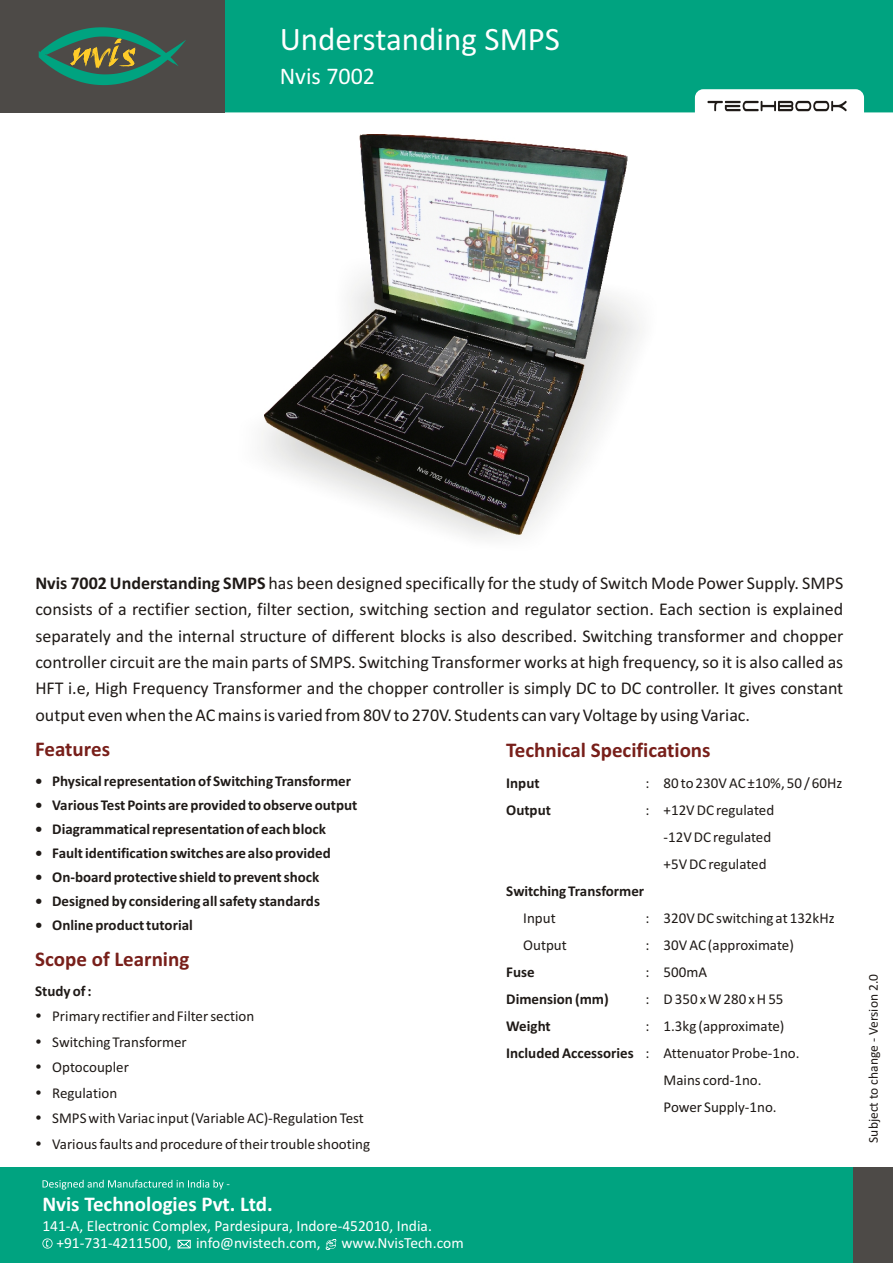
<style>
.page{position:relative;width:893px;height:1263px;background:#fff}
.page>*{position:absolute;margin:0;border:0;box-sizing:border-box;transform-origin:0 0}
.t1{font:33px "Calibri";color:#fff}
.t2{font:24px "Calibri";color:#fff}
.t3{font:700 21px "Calibri";color:#781f1a}
.t4{font:700 21px "Calibri";color:#fff}
.t5{font:18px/26.4px "Calibri";color:#1f1a17;text-align:justify}
.t6{font:15.45px/17px "Calibri";color:#fff}
.t7{font:15px/25.5px "Calibri";color:#1f1a17}
.t8{font:700 15px "Calibri";color:#1f1a17}
.t9{font:13.5px "Calibri";color:#1f1a17}
.s1{font-weight:700}
</style>
<div class="page">
<div style="left:0;top:1167px;width:854px;height:96px;background:#00a380"></div>
<div style="left:854px;top:1167px;width:39px;height:96px;background:#4d4a47"></div>
<svg style="left:178px;top:1240px;width:13px;height:8px"></svg>
<svg style="left:326px;top:1239px;width:10px;height:11px"></svg>
<svg style="left:42px;top:1238px;width:11px;height:10px"></svg>
<svg style="left:43px;top:1180px;width:186px;height:9px"></svg>
<div style="left:225px;top:0;width:668px;height:112px;background:#00a380"></div>
<div style="left:0;top:0;width:225px;height:112px;background:#4d4a47"></div>
<svg style="left:39px;top:27px;width:147px;height:58px"></svg>
<img style="left:261px;top:303px;width:381px;height:236px">
<img style="left:265px;top:134px;width:363px;height:400px">
<svg style="left:707px;top:101px;width:140px;height:10px"></svg>
<h1 class="t1" style="left:280px;top:25px;width:282px">Understanding SMPS</h1>
<h2 class="t2" style="left:280px;top:66px;width:97px">Nvis 7002</h2>
<p class="t5" style="left:35px;top:571px;width:809px"><span class="s1">Nvis 7002 Understanding SMPS</span> has been designed specifically for the study of Switch Mode Power Supply. SMPS consists of a rectifier section, filter section, switching section and regulator section. Each section is explained separately and the internal structure of different blocks is also described. Switching transformer and chopper controller circuit are the main parts of SMPS. Switching Transformer works at high frequency, so it is also called as HFT i.e, High Frequency Transformer and the chopper controller is simply DC to DC controller. It gives constant output even when the AC mains is varied from 80V to 270V. Students can vary Voltage by using Variac.</p>
<p class="t3" style="left:506px;top:741px;width:206px">Technical Specifications</p>
<p class="t8" style="left:506px;top:776px;width:35px">Input</p>
<p class="t7" style="left:646px;top:771px;width:198px">: 80 to 230V AC ±10%, 50 / 60Hz</p>
<p class="t8" style="left:506px;top:803px;width:46px">Output</p>
<p class="t7" style="left:664px;top:797px;width:112px;line-height:27px;text-indent:-18px">: +12V DC regulated -12V DC regulated +5V DC regulated</p>
<p class="t8" style="left:506px;top:884px;width:140px">Switching Transformer</p>
<p class="t7" style="left:523px;top:906px;width:34px">Input</p>
<p class="t7" style="left:646px;top:906px;width:191px">: 320V DC switching at 132kHz</p>
<p class="t7" style="left:523px;top:933px;width:45px">Output</p>
<p class="t7" style="left:646px;top:933px;width:150px">: 30V AC (approximate)</p>
<p class="t8" style="left:506px;top:965px;width:30px">Fuse</p>
<p class="t7" style="left:646px;top:960px;width:63px">: 500mA</p>
<p class="t8" style="left:506px;top:992px;width:104px">Dimension (mm)</p>
<p class="t7" style="left:646px;top:987px;width:139px">: D 350 x W 280 x H 55</p>
<p class="t8" style="left:506px;top:1019px;width:46px">Weight</p>
<p class="t7" style="left:646px;top:1014px;width:140px">: 1.3kg (approximate)</p>
<p class="t7" style="left:506px;top:1041px;width:295px"><span class="s1">Included Accessories</span> : Attenuator Probe-1no.</p>
<p class="t7" style="left:664px;top:1068px;width:100px">Mains cord-1no.</p>
<p class="t7" style="left:664px;top:1095px;width:115px">Power Supply-1no.</p>
<p class="t3" style="left:35px;top:740px;width:76px">Features</p>
<p class="t8" style="left:35px;top:775px;width:317px">• Physical representation of Switching Transformer</p>
<p class="t8" style="left:35px;top:799px;width:324px">• Various Test Points are provided to observe output</p>
<p class="t8" style="left:35px;top:823px;width:292px">• Diagrammatical representation of each block</p>
<p class="t8" style="left:35px;top:847px;width:297px">• Fault identification switches are also provided</p>
<p class="t8" style="left:35px;top:871px;width:286px">• On-board protective shield to prevent shock</p>
<p class="t8" style="left:35px;top:895px;width:286px">• Designed by considering all safety standards</p>
<p class="t8" style="left:35px;top:919px;width:159px">• Online product tutorial</p>
<p class="t3" style="left:35px;top:950px;width:156px">Scope of Learning</p>
<p class="t8" style="left:35px;top:984px;width:58px">Study of :</p>
<p class="t7" style="left:52px;top:1005px;width:319px">Primary rectifier and Filter section<br>Switching Transformer<br>Optocoupler<br>Regulation<br>SMPS with Variac input (Variable AC)-Regulation Test<br>Various faults and procedure of their trouble shooting</p>
<p class="t4" style="left:42px;top:1195px;width:232px">Nvis Technologies Pvt. Ltd.</p>
<p class="t6" style="left:56px;top:1218px;width:377px;text-indent:-14px">141-A, Electronic Complex, Pardesipura, Indore-452010, India. +91-731-4211500,</p>
<p class="t6" style="left:196px;top:1235px;width:126px">info@nvistech.com,</p>
<p class="t6" style="left:342px;top:1235px;width:124px">www.NvisTech.com</p>
<p class="t9" style="left:868px;top:1143px;width:170px;rotate:-90deg">Subject to change - Version 2.0</p>
</div>
